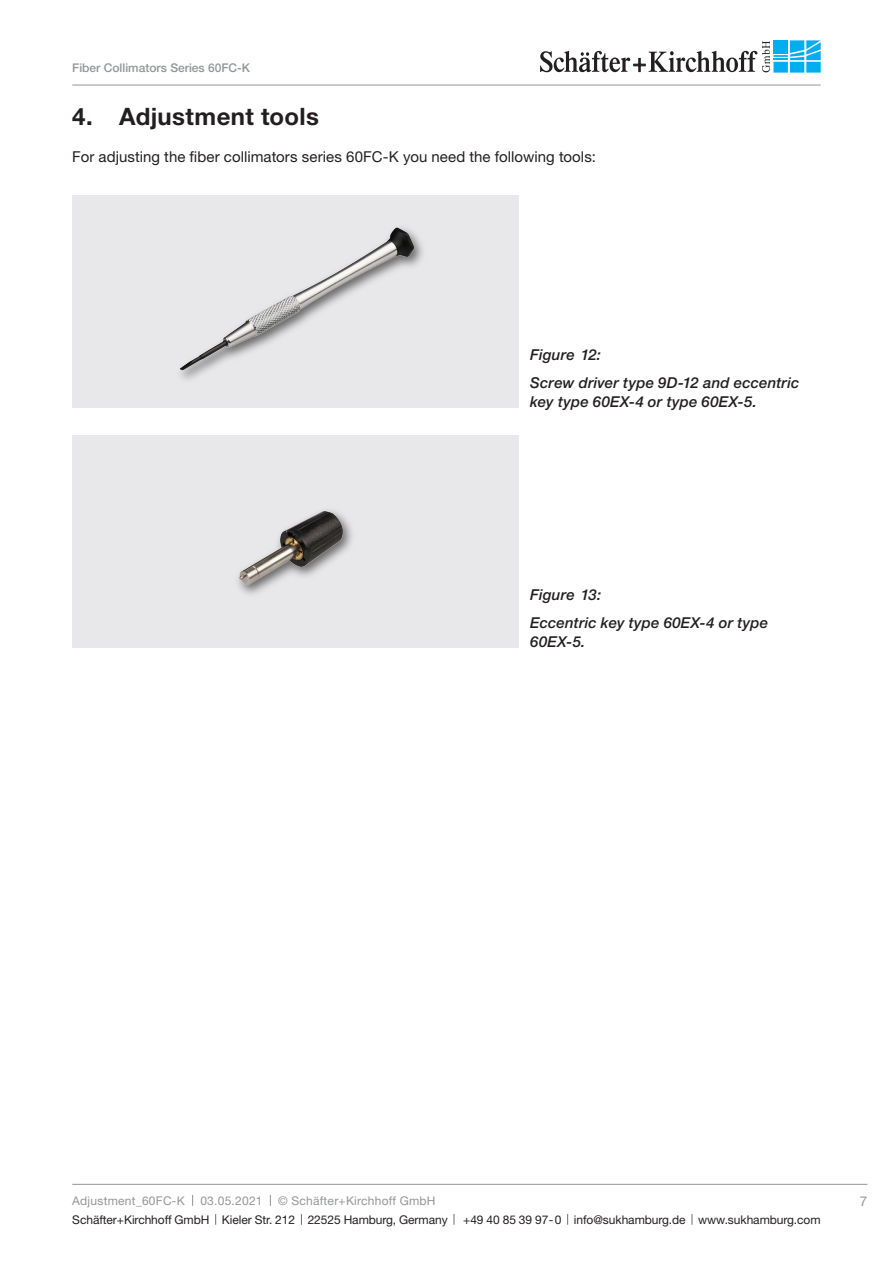
<style>
.page{position:relative;width:893px;height:1263px;background:#fff}
.page>*{position:absolute;margin:0;border:0;box-sizing:border-box;transform-origin:0 0}
.t1{font:700 24px "Helvetica Neue";letter-spacing:.015em;color:#231f20}
.S_K_Text{font:italic 500 15px/19.5px "Helvetica Neue";letter-spacing:.01em;color:#231f20}
.S_K_Fließtext{font:15px "Helvetica Neue";letter-spacing:.005em;color:#231f20}
.t2{font:13.5px "Helvetica Neue";color:#939598}
.t3{font:12px "Helvetica Neue";letter-spacing:-.005em;color:#231f20}
.t4{font:12px "Helvetica Neue";letter-spacing:.02em;color:#939598}
.t5{font:500 12px "Helvetica Neue";color:#939598}
</style>
<div class="page">
<svg style="left:773px;top:72px;width:15px;height:1px"></svg>
<div style="left:790px;top:62px;width:14px;height:11px;background:#69cff5"></div>
<svg style="left:806px;top:72px;width:15px;height:1px"></svg>
<svg style="left:540px;top:40px;width:281px;height:32px"></svg>
<hr style="left:72px;top:85px;width:749px;height:1px;background:#939598">
<hr style="left:72px;top:1184px;width:795px;height:1px;background:#939598">
<div style="left:72px;top:196px;width:447px;height:212px;background:#e8e7e9"></div>
<img style="left:180px;top:227px;width:243px;height:153px">
<div style="left:72px;top:435px;width:447px;height:213px;background:#e8e7e9"></div>
<img style="left:238px;top:510px;width:114px;height:84px">
<p class="t5" style="left:72px;top:61px;width:179px">Fiber Collimators Series 60FC-K</p>
<p class="t1" style="left:72px;top:102px;width:248px">4. Adjustment tools</p>
<p class="S_K_Fließtext" style="left:72px;top:147px;width:525px">For adjusting the fiber collimators series 60FC-K you need the following tools:</p>
<p class="S_K_Text" style="left:530px;top:345px;width:72px">Figure 12:</p>
<p class="S_K_Text" style="left:530px;top:373px;width:271px">Screw driver type 9D-12 and eccentric key type 60EX-4 or type 60EX-5.</p>
<p class="S_K_Text" style="left:530px;top:584px;width:72px">Figure 13:</p>
<p class="S_K_Text" style="left:530px;top:612px;width:239px">Eccentric key type 60EX-4 or type<br>60EX-5.</p>
<p class="t4" style="left:72px;top:1193px;width:114px">Adjustment_60FC-K</p>
<p class="t4" style="left:200px;top:1193px;width:64px">03.05.2021</p>
<p class="t4" style="left:278px;top:1193px;width:159px">© Schäfter+Kirchhoff GmbH</p>
<p class="t3" style="left:72px;top:1212px;width:377px">Schäfter+Kirchhoff GmbH Kieler Str. 212 22525 Hamburg, Germany</p>
<p class="t3" style="left:463px;top:1212px;width:359px">+49 40 85 39 97-0 info@sukhamburg.de www.sukhamburg.com</p>
<p class="t2" style="left:860px;top:1193px;width:9px">7</p>
</div>
